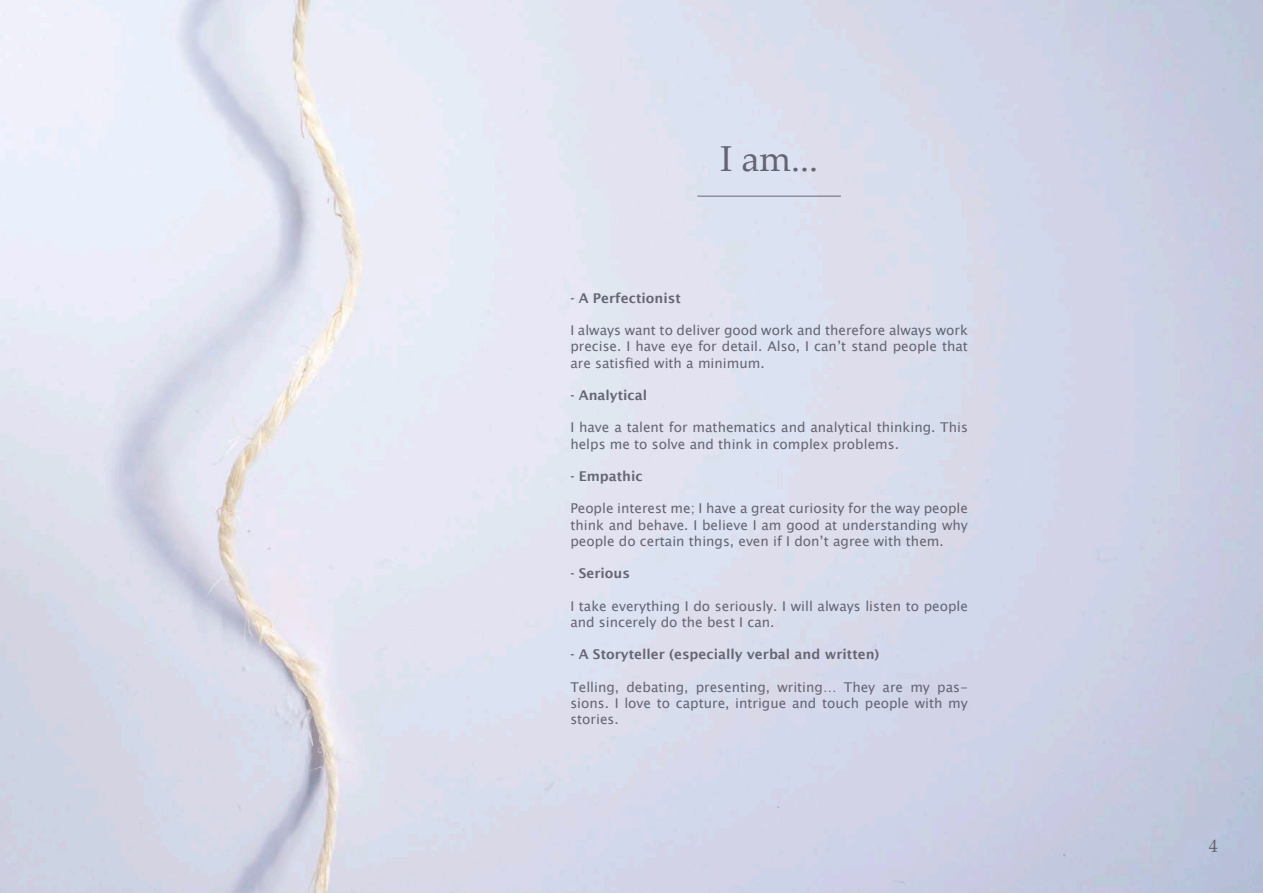
<style>
.page{position:relative;width:1263px;height:893px;background:#fff}
.page>*{position:absolute;margin:0;border:0;box-sizing:border-box;transform-origin:0 0}
.t1{font:36px "Palatino Linotype";color:#646473}
.t2{font:18px "Palatino Linotype";color:#656573}
.t3{font:13.5px/16.2px "Lucida Sans Unicode";color:#656573;text-align:justify}
.t4{font:600 13.5px "Lucida Sans";color:#656573}
</style>
<div class="page">
<hr style="left:697px;top:196px;width:144px;height:1px;background:#656573">
<p class="t1" style="left:720px;top:133px;width:99px">I am...</p>
<p class="t4" style="left:570px;top:290px;width:112px">- A Perfectionist</p>
<p class="t3" style="left:570px;top:322px;width:399px">I always want to deliver good work and therefore always work precise. I have eye for detail. Also, I can’t stand people that are satisfied with a minimum.</p>
<p class="t4" style="left:570px;top:387px;width:78px">- Analytical</p>
<p class="t3" style="left:570px;top:419px;width:399px">I have a talent for mathematics and analytical thinking. This helps me to solve and think in complex problems.</p>
<p class="t4" style="left:570px;top:468px;width:74px">- Empathic</p>
<p class="t3" style="left:570px;top:500px;width:399px">People interest me; I have a great curiosity for the way people think and behave. I believe I am good at understanding why people do certain things, even if I don’t agree with them.</p>
<p class="t4" style="left:570px;top:566px;width:61px">- Serious</p>
<p class="t3" style="left:570px;top:598px;width:399px">I take everything I do seriously. I will always listen to people and sincerely do the best I can.</p>
<p class="t4" style="left:570px;top:647px;width:310px">- A Storyteller (especially verbal and written)</p>
<p class="t3" style="left:570px;top:679px;width:399px">Telling, debating, presenting, writing… They are my pas&shy;sions. I love to capture, intrigue and touch people with my stories.</p>
<h2 class="t2" style="left:1209px;top:833px;width:10px">4</h2>
</div>
